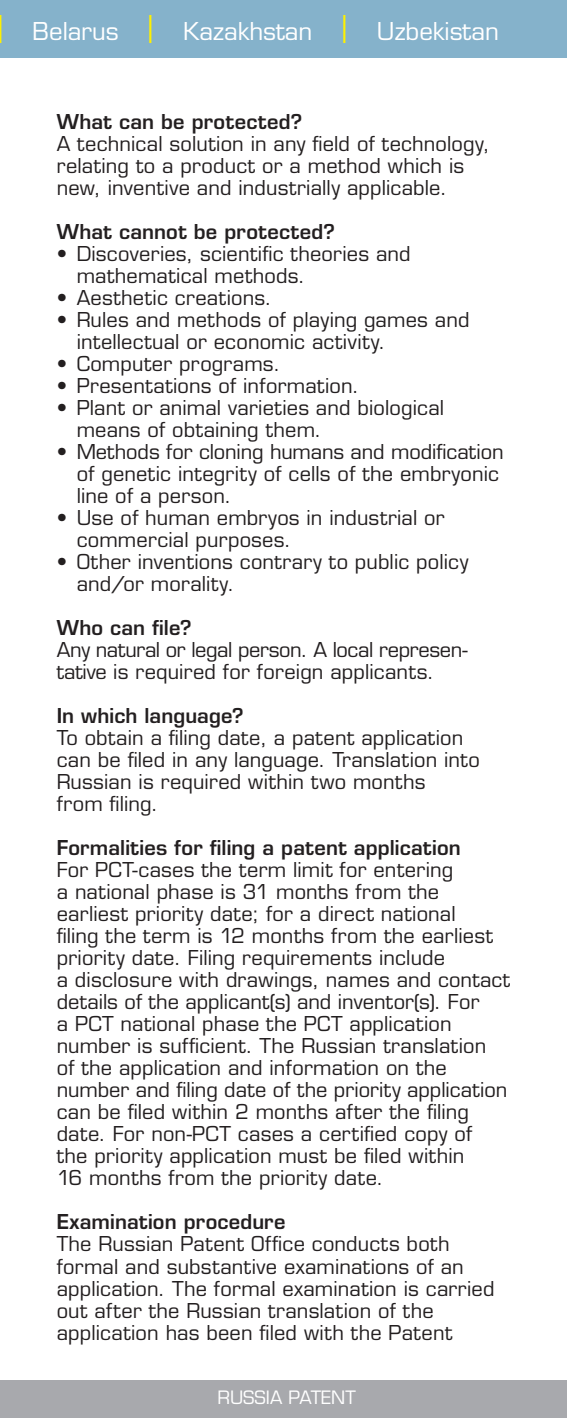
<style>
.page{position:relative;width:567px;height:1418px;background:#fff}
.page>*{position:absolute;margin:0;border:0;box-sizing:border-box;transform-origin:0 0}
.t1{font:24px "Eurostile LT";color:#fff}
.t2{font:20px/22px "Eurostile LT";letter-spacing:.01em;color:#231f20}
.t3{font:600 20px "Eurostile LT";letter-spacing:.01em;color:#231f20}
.t4{font:18px "Eurostile LT";color:#fff}
</style>
<div class="page">
<div style="left:0;top:0;width:567px;height:57px;background:#85b2cb"></div>
<div style="left:0;top:1380px;width:567px;height:37px;background:#a8a9ad"></div>
<p class="t1" style="left:33px;top:17px;width:468px">Belarus <sup>|</sup> Kazakhstan <sup>|</sup> Uzbekistan</p>
<p class="t3" style="left:57px;top:109px;width:247px">What can be protected?</p>
<p class="t2" style="left:57px;top:133px;width:435px">A technical solution in any field of technology, relating to a product or a method which is new, inventive and industrially applicable.</p>
<p class="t3" style="left:57px;top:219px;width:280px">What cannot be protected?</p>
<p class="t2" style="left:77px;top:243px;width:336px;text-indent:-20px">• Discoveries, scientific theories and mathematical methods.</p>
<p class="t2" style="left:57px;top:287px;width:216px">• Aesthetic creations.</p>
<p class="t2" style="left:77px;top:309px;width:394px;text-indent:-20px">• Rules and methods of playing games and intellectual or economic activity.</p>
<p class="t2" style="left:57px;top:353px;width:225px">• Computer programs.</p>
<p class="t2" style="left:57px;top:375px;width:304px">• Presentations of information.</p>
<p class="t2" style="left:77px;top:397px;width:369px;text-indent:-20px">• Plant or animal varieties and biological means of obtaining them.</p>
<p class="t2" style="left:77px;top:441px;width:428px;text-indent:-20px">• Methods for cloning humans and modification of genetic integrity of cells of the embryonic line of a person.</p>
<p class="t2" style="left:77px;top:507px;width:370px;text-indent:-20px">• Use of human embryos in industrial or commercial purposes.</p>
<p class="t2" style="left:77px;top:551px;width:393px;text-indent:-20px">• Other inventions contrary to public policy and/or morality.</p>
<p class="t3" style="left:57px;top:615px;width:137px">Who can file?</p>
<p class="t2" style="left:57px;top:639px;width:412px">Any natural or legal person. A local represen&shy;tative is required for foreign applicants.</p>
<p class="t3" style="left:57px;top:703px;width:189px">In which language?</p>
<p class="t2" style="left:57px;top:727px;width:425px">To obtain a filing date, a patent application can be filed in any language. Translation into Russian is required within two months<br>from filing.</p>
<p class="t3" style="left:57px;top:835px;width:406px">Formalities for filing a patent application</p>
<p class="t2" style="left:57px;top:859px;width:455px">For PCT-cases the term limit for entering<br>a national phase is 31 months from the earliest priority date; for a direct national<br>filing the term is 12 months from the earliest priority date. Filing requirements include<br>a disclosure with drawings, names and contact details of the applicant(s) and inventor(s). For<br>a PCT national phase the PCT application number is sufficient. The Russian translation<br>of the application and information on the number and filing date of the priority application can be filed within 2 months after the filing date. For non-PCT cases a certified copy of<br>the priority application must be filed within<br>16 months from the priority date.</p>
<p class="t3" style="left:57px;top:1209px;width:230px">Examination procedure</p>
<p class="t2" style="left:57px;top:1233px;width:439px">The Russian Patent Office conducts both formal and substantive examinations of an application. The formal examination is carried out after the Russian translation of the application has been filed with the Patent</p>
<p class="t4" style="left:217px;top:1386px;width:140px">RUSSIA PATENT</p>
</div>
